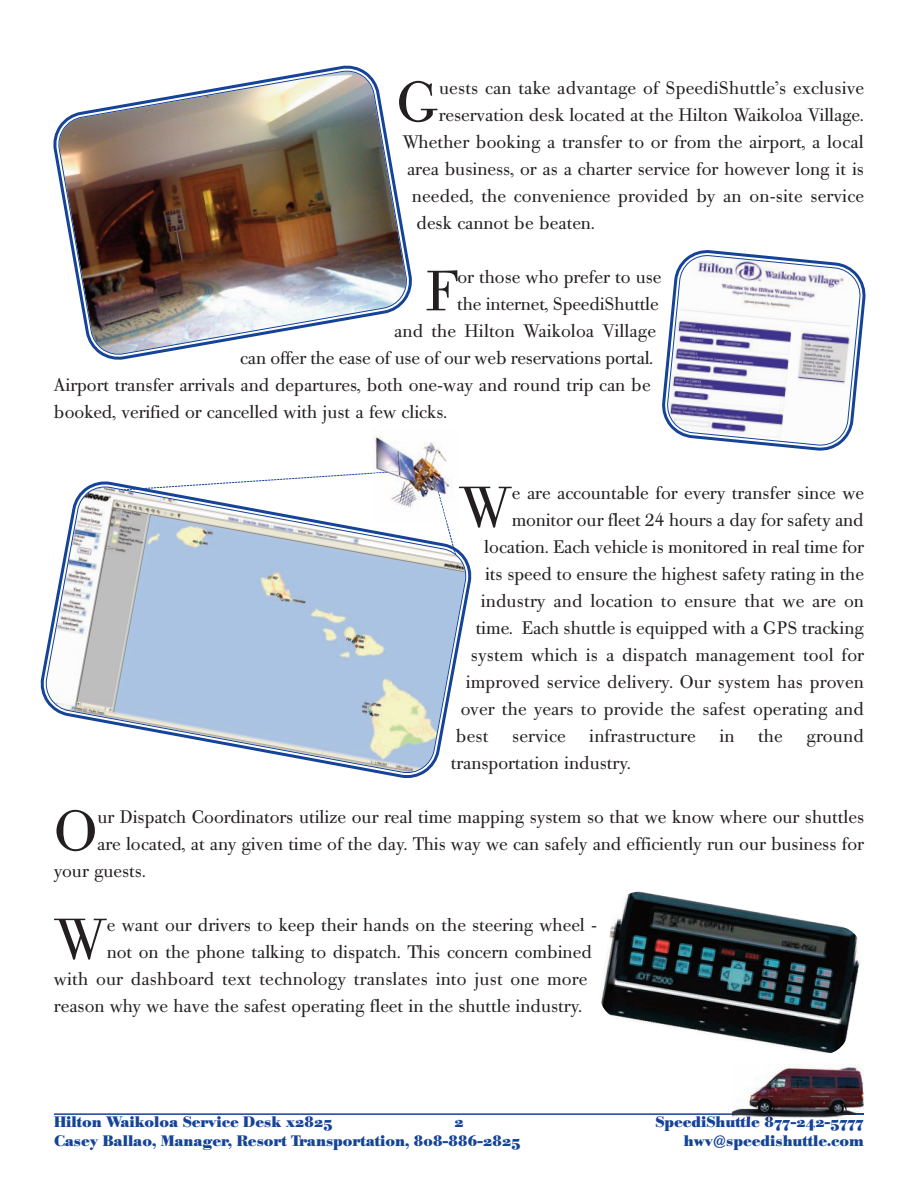
<style>
.page{position:relative;width:918px;height:1188px;background:#fff}
.page>*{position:absolute;margin:0;border:0;box-sizing:border-box;transform-origin:0 0}
.t1{font:56.25px "Bodoni Old Face BE";color:#231f20}
.t2{font:18px "Bodoni Old Face BE";color:#231f20}
.t3{font:15px "Bodoni BE Bold Os F";color:#154398}
</style>
<div class="page">
<hr style="left:54px;top:1113px;width:810px;height:2px;background:#154398">
<svg style="left:265px;top:472px;width:108px;height:8px"></svg>
<svg style="left:53px;top:65px;width:359px;height:295px"></svg>
<img style="left:57px;top:69px;width:351px;height:286px">
<img style="left:601px;top:891px;width:259px;height:163px">
<svg style="left:40px;top:480px;width:432px;height:298px"></svg>
<svg style="left:45px;top:486px;width:422px;height:287px"></svg>
<img style="left:373px;top:436px;width:86px;height:87px">
<img style="left:373px;top:470px;width:45px;height:3px">
<img style="left:433px;top:474px;width:14px;height:50px">
<img style="left:732px;top:1064px;width:132px;height:55px">
<svg style="left:662px;top:250px;width:204px;height:201px"></svg>
<h1 class="t1" style="left:397px;top:80px;width:44px">G</h1>
<p class="t2" style="left:439px;top:81px;width:427px">uests can take advantage of SpeediShuttle’s exclusive</p>
<p class="t2" style="left:439px;top:108px;width:427px">reservation desk located at the Hilton Waikoloa Village.</p>
<p class="t2" style="left:402px;top:135px;width:463px">Whether booking a transfer to or from the airport, a local</p>
<p class="t2" style="left:407px;top:162px;width:458px">area business, or as a charter service for however long it is</p>
<p class="t2" style="left:412px;top:189px;width:454px">needed, the convenience provided by an on-site service</p>
<p class="t2" style="left:417px;top:216px;width:180px">desk cannot be beaten.</p>
<h1 class="t1" style="left:426px;top:269px;width:33px">F</h1>
<p class="t2" style="left:458px;top:270px;width:205px">or those who prefer to use</p>
<p class="t2" style="left:457px;top:297px;width:203px">the internet, SpeediShuttle</p>
<p class="t2" style="left:394px;top:324px;width:263px">and the Hilton Waikoloa Village</p>
<p class="t2" style="left:240px;top:351px;width:415px">can offer the ease of use of our web reservations portal.</p>
<p class="t2" style="left:54px;top:378px;width:598px">Airport transfer arrivals and departures, both one-way and round trip can be</p>
<p class="t2" style="left:54px;top:405px;width:395px">booked, verified or cancelled with just a few clicks.</p>
<h1 class="t1" style="left:459px;top:485px;width:54px">W</h1>
<p class="t2" style="left:512px;top:486px;width:354px">e are accountable for every transfer since we</p>
<p class="t2" style="left:512px;top:513px;width:354px">monitor our fleet 24 hours a day for safety and</p>
<p class="t2" style="left:484px;top:540px;width:381px">location. Each vehicle is monitored in real time for</p>
<p class="t2" style="left:485px;top:567px;width:380px">its speed to ensure the highest safety rating in the</p>
<p class="t2" style="left:481px;top:594px;width:385px">industry and location to ensure that we are on</p>
<p class="t2" style="left:476px;top:621px;width:390px">time. Each shuttle is equipped with a GPS tracking</p>
<p class="t2" style="left:471px;top:648px;width:395px">system which is a dispatch management tool for</p>
<p class="t2" style="left:466px;top:675px;width:400px">improved service delivery. Our system has proven</p>
<p class="t2" style="left:461px;top:702px;width:405px">over the years to provide the safest operating and</p>
<p class="t2" style="left:456px;top:729px;width:34px">best</p>
<p class="t2" style="left:512px;top:729px;width:55px">service</p>
<p class="t2" style="left:589px;top:729px;width:108px">infrastructure</p>
<p class="t2" style="left:719px;top:729px;width:17px">in</p>
<p class="t2" style="left:758px;top:729px;width:26px">the</p>
<p class="t2" style="left:807px;top:729px;width:59px">ground</p>
<p class="t2" style="left:451px;top:756px;width:182px">transportation industry.</p>
<h1 class="t1" style="left:54px;top:809px;width:45px">O</h1>
<p class="t2" style="left:97px;top:810px;width:768px">ur Dispatch Coordinators utilize our real time mapping system so that we know where our shuttles</p>
<p class="t2" style="left:97px;top:837px;width:768px">are located, at any given time of the day. This way we can safely and efficiently run our business for</p>
<p class="t2" style="left:54px;top:864px;width:93px">your guests.</p>
<h1 class="t1" style="left:54px;top:917px;width:54px">W</h1>
<p class="t2" style="left:107px;top:918px;width:492px">e want our drivers to keep their hands on the steering wheel -</p>
<p class="t2" style="left:107px;top:945px;width:487px">not on the phone talking to dispatch. This concern combined</p>
<p class="t2" style="left:54px;top:972px;width:535px">with our dashboard text technology translates into just one more</p>
<p class="t2" style="left:54px;top:999px;width:530px">reason why we have the safest operating fleet in the shuttle industry.</p>
<p class="t3" style="left:54px;top:1117px;width:280px">Hilton Waikoloa Service Desk x2825</p>
<p class="t3" style="left:454px;top:1117px;width:11px">2</p>
<p class="t3" style="left:655px;top:1117px;width:210px">SpeediShuttle 877-242-5777</p>
<p class="t3" style="left:54px;top:1135px;width:468px">Casey Ballao, Manager, Resort Transportation, 808-886-2825</p>
<p class="t3" style="left:684px;top:1135px;width:182px">hwv@speedishuttle.com</p>
</div>
